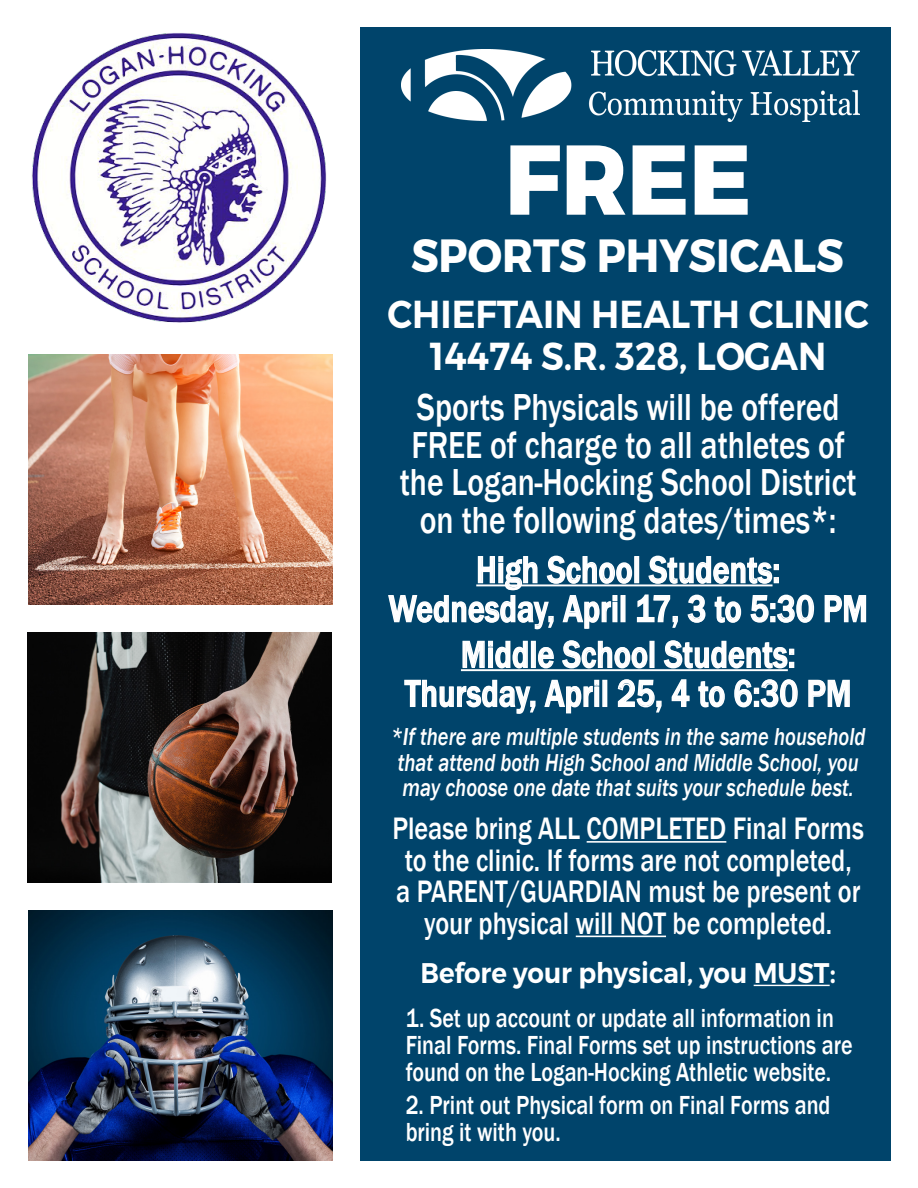
<style>
.page{position:relative;width:918px;height:1188px;background:#fff}
.page>*{position:absolute;margin:0;border:0;box-sizing:border-box;transform-origin:0 0}
.t1{font:800 98.85px "Montserrat";color:#fff;scale:.92 1}
.t2{font:700 46.5px "Montserrat";color:#fff;scale:.92 1}
.t3{font:600 39px "Montserrat";color:#fff;scale:.92 1}
.t4{font:500 38.7px/37.5px "Franklin Gothic";color:#fff;text-align:center;scale:.82 1}
.t5{font:500 31.95px/31.5px "Franklin Gothic";color:#fff;text-align:center;scale:.82 1}
.t6{font:600 28.35px "Montserrat";color:#fff;scale:.92 1}
.t7{font:500 26.85px/27px "Franklin Gothic";color:#fff;scale:.82 1}
.t8{font:italic 500 25.2px/25.5px "Franklin Gothic";color:#fff;scale:.82 1}
</style>
<div class="page">
<div style="left:361px;top:27px;width:530px;height:1134px;background:#00446b"></div>
<img style="left:28px;top:354px;width:305px;height:251px">
<img style="left:27px;top:632px;width:305px;height:251px">
<img style="left:28px;top:910px;width:305px;height:251px">
<img style="left:401px;top:50px;width:459px;height:71px">
<hr style="left:754px;top:985px;width:76px;height:1px;background:#fff">
<img style="left:31px;top:33px;width:296px;height:290px">
<svg style="left:388px;top:555px;width:479px;height:159px"></svg>
<hr style="left:587px;top:841px;width:139px;height:2px;background:#fff">
<hr style="left:576px;top:936px;width:90px;height:1px;background:#fff">
<p class="t1" style="left:505px;top:118px;width:269px">FREE</p>
<p class="t2" style="left:411px;top:226px;width:472px">SPORTS PHYSICALS</p>
<p class="t3" style="left:387px;top:290px;width:525px">CHIEFTAIN HEALTH CLINIC</p>
<p class="t3" style="left:430px;top:332px;width:432px">14474 S.R. 328, LOGAN</p>
<p class="t4" style="left:400px;top:389px;width:559px">Sports Physicals will be offered FREE of charge to all athletes of the Logan-Hocking School District on the following dates/times*:</p>
<p class="t4" style="left:476px;top:551px;width:372px">High School Students:</p>
<p class="t4" style="left:389px;top:590px;width:586px">Wednesday, April 17, 3 to 5:30 PM</p>
<p class="t4" style="left:461px;top:636px;width:409px">Middle School Students:</p>
<p class="t4" style="left:405px;top:675px;width:546px">Thursday, April 25, 4 to 6:30 PM</p>
<p class="t8" style="left:391px;top:724px;width:580px">*If there are multiple students in the same household that attend both High School and Middle School, you may choose one date that suits your schedule best.</p>
<p class="t5" style="left:392px;top:813px;width:576px">Please bring ALL COMPLETED Final Forms to the clinic. If forms are not completed,<br>a PARENT/GUARDIAN must be present or your physical will NOT be completed.</p>
<p class="t6" style="left:421px;top:955px;width:453px">Before your physical, you MUST:</p>
<p class="t7" style="left:406px;top:1004px;width:547px">1. Set up account or update all information in<br>Final Forms. Final Forms set up instructions are found on the Logan-Hocking Athletic website.</p>
<p class="t7" style="left:406px;top:1092px;width:520px">2. Print out Physical form on Final Forms and bring it with you.</p>
</div>
